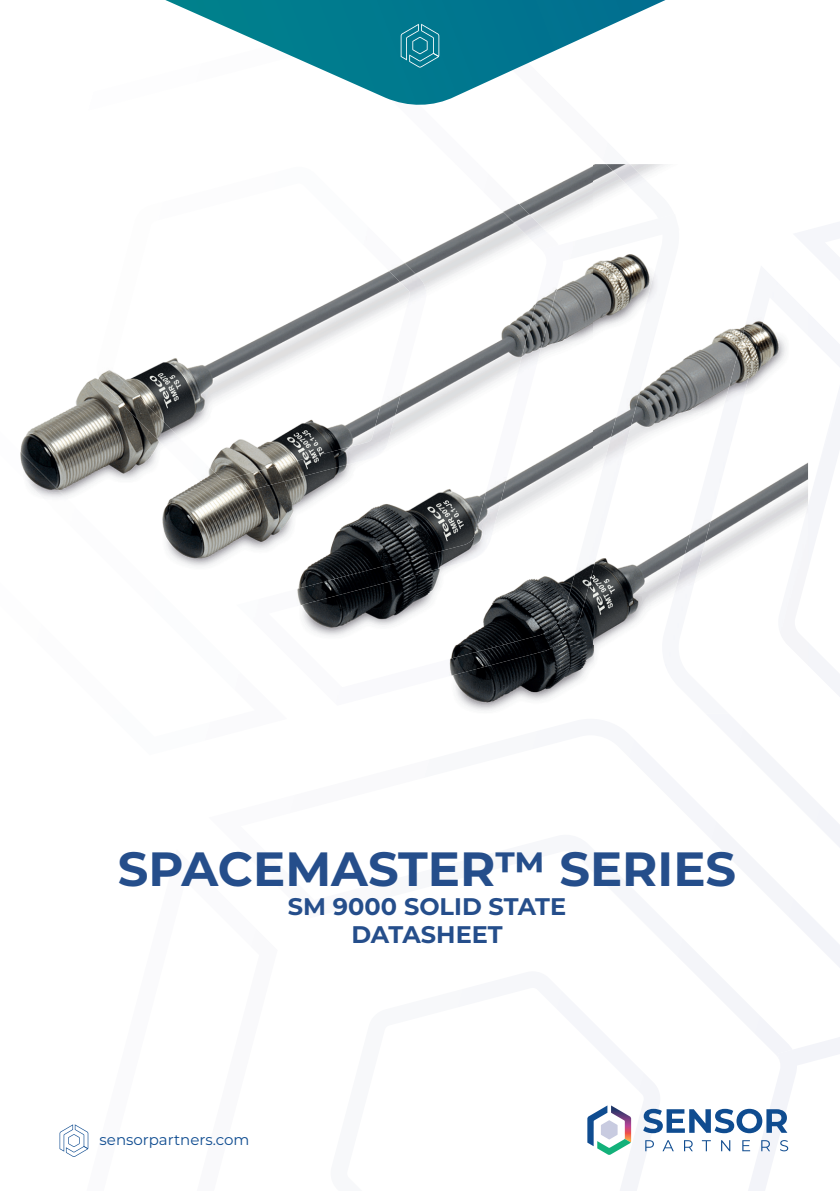
<style>
.page{position:relative;width:840px;height:1191px;background:#fff}
.page>*{position:absolute;margin:0;border:0;box-sizing:border-box;transform-origin:0 0}
.t1{font:700 48px "Montserrat";color:#254e8b}
.t2{font:700 24px/28.8px "Montserrat";color:#254e8b;text-align:center}
.t3{font:15px "Montserrat";color:#0f4c90}
</style>
<div class="page">
<svg style="left:620px;top:1078px;width:23px;height:113px"></svg>
<svg style="left:678px;top:848px;width:161px;height:189px"></svg>
<svg style="left:712px;top:399px;width:127px;height:449px"></svg>
<svg style="left:60px;top:1124px;width:28px;height:33px"></svg>
<svg style="left:165px;top:0;width:500px;height:105px"></svg>
<svg style="left:400px;top:24px;width:39px;height:44px;background:#238a9d"></svg>
<svg style="left:587px;top:1105px;width:43px;height:50px"></svg>
<svg style="left:643px;top:1037px;width:196px;height:154px"></svg>
<img style="left:679px;top:283px;width:128px;height:430px">
<img style="left:500px;top:164px;width:164px;height:50px">
<img style="left:282px;top:214px;width:397px;height:491px">
<img style="left:20px;top:326px;width:262px;height:241px">
<h1 class="t1" style="left:118px;top:834px;width:619px">SPACEMASTER™ SERIES</h1>
<p class="t2" style="left:288px;top:890px;width:280px">SM 9000 SOLID STATE<br>DATASHEET</p>
<p class="t3" style="left:100px;top:1129px;width:151px">sensorpartners.com</p>
</div>
